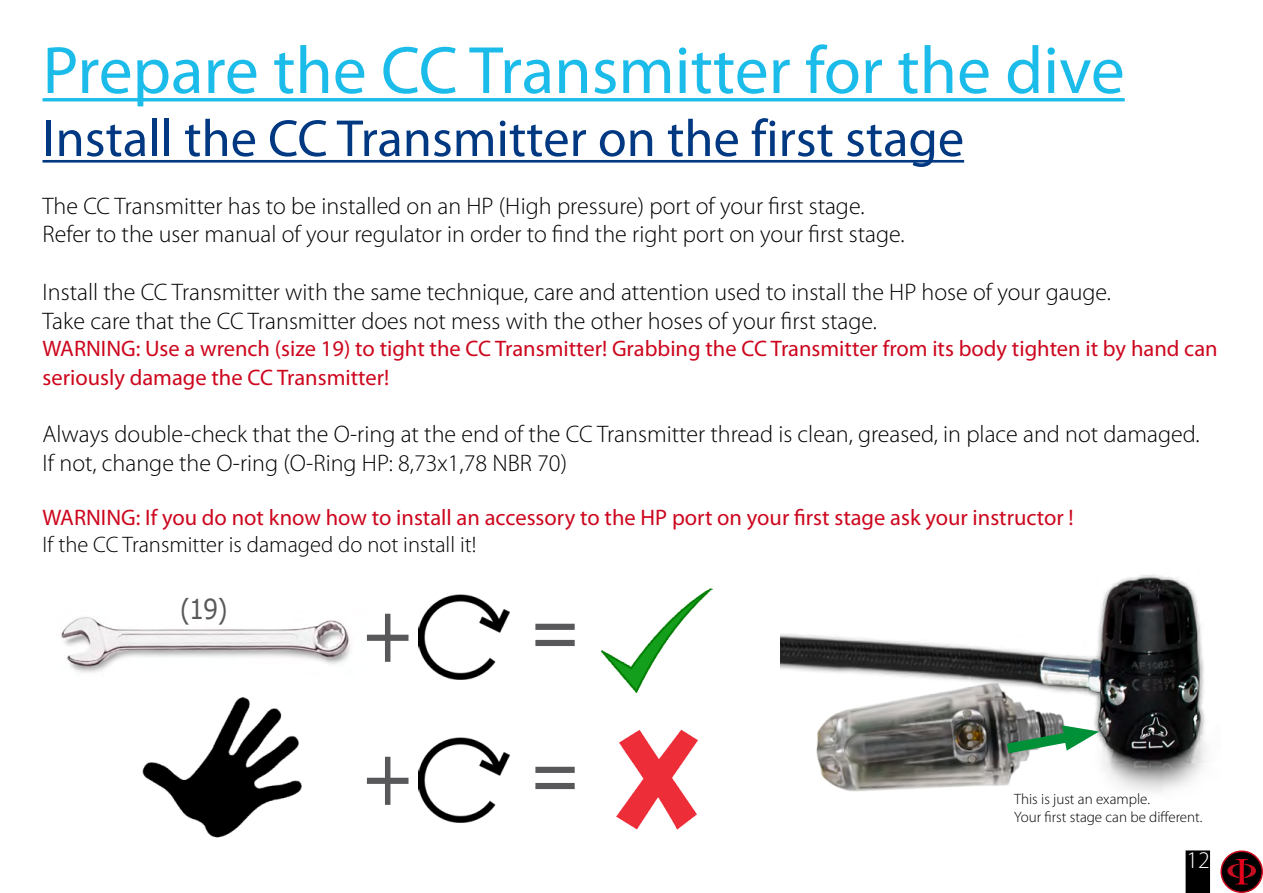
<style>
.page{position:relative;width:1263px;height:893px;background:#fff}
.page>*{position:absolute;margin:0;border:0;box-sizing:border-box;transform-origin:0 0}
.t1{font:78.75px/143.1px "Verdana";color:#58585a;scale:.86 1}
.t2{font:67.5px "Myriad Pro";color:#1bbbea}
.t3{font:52.5px "Myriad Pro";color:#003882}
.t4{font:27.6px "Verdana";color:#58585a;scale:.86 1}
.t5{font:300 24px/28.8px "Myriad Pro";color:#000}
.t6{font:300 24px "Myriad Pro";color:#fff}
.t7{font:22.5px/28.8px "Myriad Pro";color:#cd071e}
.t8{font:300 22.5px "Myriad Pro";color:#000}
.t9{font:300 15px/18px "Myriad Pro";color:#000}
</style>
<div class="page">
<div style="left:1186px;top:851px;width:23px;height:41px;background:#000"></div>
<div style="left:1185px;top:850px;width:25px;height:43px;border:2px solid #000"></div>
<svg style="left:1221px;top:851px;width:41px;height:41px"></svg>
<div style="left:1220px;top:850px;width:43px;height:43px;border:2px solid #cb0a1d;border-radius:50%"></div>
<svg style="left:1227px;top:859px;width:29px;height:25px"></svg>
<hr style="left:43px;top:98px;width:1082px;height:3px;background:#1bbbea">
<hr style="left:43px;top:160px;width:921px;height:3px;background:#003882">
<img style="left:781px;top:575px;width:425px;height:217px">
<div style="left:748px;top:684px;width:235px;height:162px;background:#fff"></div>
<img style="left:796px;top:633px;width:296px;height:213px">
<svg style="left:996px;top:724px;width:103px;height:36px"></svg>
<img style="left:61px;top:617px;width:290px;height:56px">
<img style="left:418px;top:594px;width:92px;height:86px">
<img style="left:418px;top:737px;width:92px;height:86px">
<img style="left:600px;top:588px;width:113px;height:104px">
<img style="left:616px;top:729px;width:82px;height:101px">
<img style="left:142px;top:696px;width:160px;height:142px">
<h2 class="t2" style="left:43px;top:29px;width:1084px">Prepare the CC Transmitter for the dive</h2>
<h3 class="t3" style="left:43px;top:106px;width:923px">Install the CC Transmitter on the first stage</h3>
<p class="t5" style="left:43px;top:192px;width:864px">The CC Transmitter has to be installed on an HP (High pressure) port of your first stage.<br>Refer to the user manual of your regulator in order to find the right port on your first stage.</p>
<p class="t5" style="left:43px;top:278px;width:1070px">Install the CC Transmitter with the same technique, care and attention used to install the HP hose of your gauge.<br>Take care that the CC Transmitter does not mess with the other hoses of your first stage.</p>
<p class="t7" style="left:43px;top:334px;width:1177px">WARNING: Use a wrench (size 19) to tight the CC Transmitter! Grabbing the CC Transmitter from its body tighten it by hand can seriously damage the CC Transmitter!</p>
<p class="t5" style="left:43px;top:420px;width:1159px">Always double-check that the O-ring at the end of the CC Transmitter thread is clean, greased, in place and not damaged.<br>If not, change the O-ring (O-Ring HP: 8,73x1,78 NBR 70)</p>
<p class="t7" style="left:43px;top:503px;width:1033px">WARNING: If you do not know how to install an accessory to the HP port on your first stage ask your instructor !</p>
<p class="t8" style="left:43px;top:532px;width:435px">If the CC Transmitter is damaged do not install it!</p>
<p class="t4" style="left:180px;top:590px;width:58px">(19)</p>
<h1 class="t1" style="left:360px;top:562px;width:66px">+ +</h1>
<h1 class="t1" style="left:527px;top:559px;width:66px">= =</h1>
<p class="t9" style="left:1014px;top:790px;width:190px">This is just an example.<br>Your first stage can be different.</p>
<p class="t6" style="left:1186px;top:847px;width:25px">12</p>
</div>
